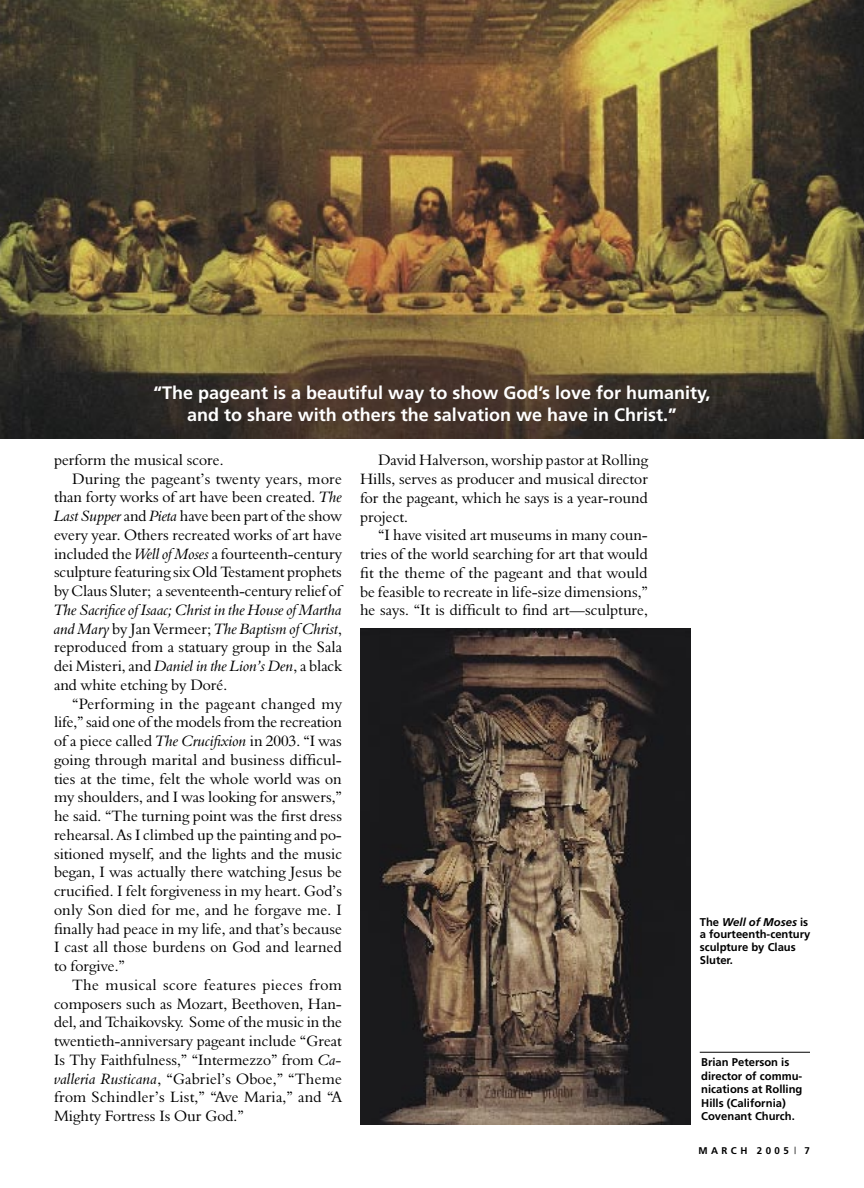
<style>
.page{position:relative;width:864px;height:1188px;background:#fff}
.page>*{position:absolute;margin:0;border:0;box-sizing:border-box;transform-origin:0 0}
.Plain_Text{font:700 18px/22.5px "Frutiger";color:#fff;text-align:center}
.Body_text{font:15.45px/18.8px "Aldine 401 BT Roman A";color:#000;text-align:justify}
.Photo_caption{font:700 11.25px/13.5px "Frutiger";color:#000}
.t1{font:700 9.75px "Frutiger";letter-spacing:.35em;color:#000}
.s1{font-family:"Aldine 401 BT Italic A"}
.s2{font-style:italic}
.s3{font-weight:300}
</style>
<div class="page">
<img style="left:361px;top:628px;width:330px;height:497px">
<img style="left:0;top:0;width:864px;height:439px">
<hr style="left:700px;top:1052px;width:110px;height:1px;background:#000">
<p class="Plain_Text" style="left:154px;top:381px;width:558px">“The pageant is a beautiful way to show God’s love for humanity, and to share with others the salvation we have in Christ.”</p>
<p class="Body_text" style="left:54px;top:450px;width:171px">perform the musical score.</p>
<p class="Body_text" style="left:54px;top:469px;width:290px;text-indent:18px">During the pageant’s twenty years, more than forty works of art have been created. <span class="s1">The Last Supper</span> and <span class="s1">Pieta</span> have been part of the show every year. Others recreated works of art have included the <span class="s1">Well of Moses</span> a fourteenth-century sculpture featuring six Old Testament prophets by Claus Sluter; a seventeenth-century relief of <span class="s1">The Sacrifice of Isaac; Christ in the House of Martha and Mary</span> by Jan Vermeer; <span class="s1">The Baptism of Christ</span>, reproduced from a statuary group in the Sala dei Misteri, and <span class="s1">Daniel in the Lion’s Den</span>, a black and white etching by Doré.</p>
<p class="Body_text" style="left:54px;top:694px;width:290px;text-indent:18px">“Performing in the pageant changed my life,” said one of the models from the recreation of a piece called <span class="s1">The Crucifixion</span> in 2003. “I was going through marital and business difficul&shy;ties at the time, felt the whole world was on my shoulders, and I was looking for answers,” he said. “The turning point was the first dress rehearsal. As I climbed up the painting and po&shy;sitioned myself, and the lights and the music began, I was actually there watching Jesus be crucified. I felt forgiveness in my heart. God’s only Son died for me, and he forgave me. I finally had peace in my life, and that’s because I cast all those burdens on God and learned to forgive.”</p>
<p class="Body_text" style="left:54px;top:975px;width:290px;text-indent:18px">The musical score features pieces from composers such as Mozart, Beethoven, Han&shy;del, and Tchaikovsky. Some of the music in the twentieth-anniversary pageant include “Great Is Thy Faithfulness,” “Intermezzo” from <span class="s1">Ca&shy;valleria Rusticana</span>, “Gabriel’s Oboe,” “Theme from Schindler’s List,” “Ave Maria,” and “A Mighty Fortress Is Our God.”</p>
<p class="Body_text" style="left:360px;top:451px;width:290px;text-indent:18px">David Halverson, worship pastor at Rolling Hills, serves as producer and musical director for the pageant, which he says is a year-round project.</p>
<p class="Body_text" style="left:360px;top:526px;width:290px;text-indent:18px">“I have visited art museums in many coun&shy;tries of the world searching for art that would fit the theme of the pageant and that would be feasible to recreate in life-size dimensions,” he says. “It is difficult to find art—sculpture,</p>
<p class="Photo_caption" style="left:700px;top:915px;width:112px;line-height:12.8px">The <span class="s2">Well of Moses</span> is a fourteenth-century sculpture by Claus<br>Sluter.</p>
<p class="Photo_caption" style="left:701px;top:1055px;width:103px">Brian Peterson is director of commu&shy;nications at Rolling<br>Hills (California)<br>Covenant Church.</p>
<p class="t1" style="left:699px;top:1145px;width:113px">MARCH 2005 <span class="s3">|</span> 7</p>
</div>
